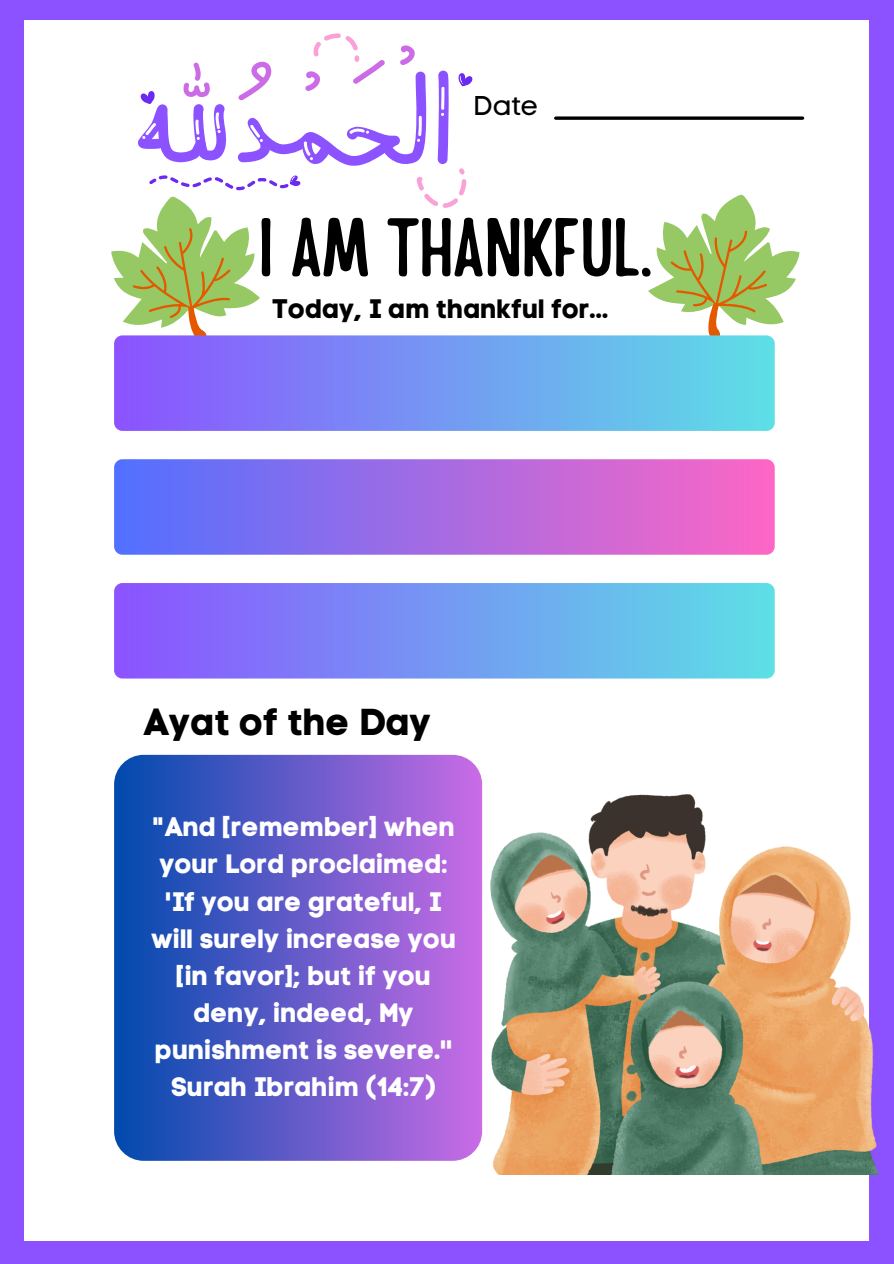
<style>
.page{position:relative;width:894px;height:1264px;background:#fff}
.page>*{position:absolute;margin:0;border:0;box-sizing:border-box;transform-origin:0 0}
.t1{font:81.6px "Handy Casual Condensed";color:#000}
.t2{font:37.35px "Code Pro Bold LC";color:#000}
.t3{font:26.85px "Code Pro Normal LC";color:#000}
.t4{font:26.55px/37.2px "Code Pro Bold LC";color:#fff;text-align:center}
.t5{font:26.55px "Code Pro Bold LC";color:#000}
</style>
<div class="page">
<div style="left:0;top:0;width:893px;height:1263px;background:#8c52ff"></div>
<div style="left:24px;top:20px;width:845px;height:1220px;background:#fff"></div>
<svg style="left:555px;top:116px;width:247px;height:4px"></svg>
<svg style="left:648px;top:194px;width:152px;height:157px"></svg>
<div style="left:114px;top:335px;width:660px;height:96px;background:linear-gradient(to right,#8c52ff,#5ddfe6);border-radius:8px"></div>
<div style="left:114px;top:459px;width:660px;height:95px;background:linear-gradient(to right,#5170ff,#fd66c5);border-radius:8px"></div>
<div style="left:114px;top:583px;width:660px;height:95px;background:linear-gradient(to right,#8c52ff,#5ddfe6);border-radius:8px"></div>
<div style="left:114px;top:754px;width:368px;height:406px;background:linear-gradient(to right,#004aad,#c96ce5);border-radius:30px"></div>
<img style="left:490px;top:794px;width:387px;height:379px">
<svg style="left:111px;top:33px;width:363px;height:321px"></svg>
<h1 class="t3" style="left:473px;top:89px;width:67px">Date</h1>
<p class="t1" style="left:259px;top:194px;width:395px">I AM THANKFUL.</p>
<p class="t5" style="left:272px;top:292px;width:339px">Today, I am thankful for...</p>
<p class="t2" style="left:143px;top:699px;width:290px">Ayat of the Day</p>
<h3 class="t4" style="left:152px;top:808px;width:306px">"And [remember] when your Lord proclaimed: 'If you are grateful, I will surely increase you [in favor]; but if you deny, indeed, My punishment is severe.''<br>Surah Ibrahim (14:7)</h3>
</div>
